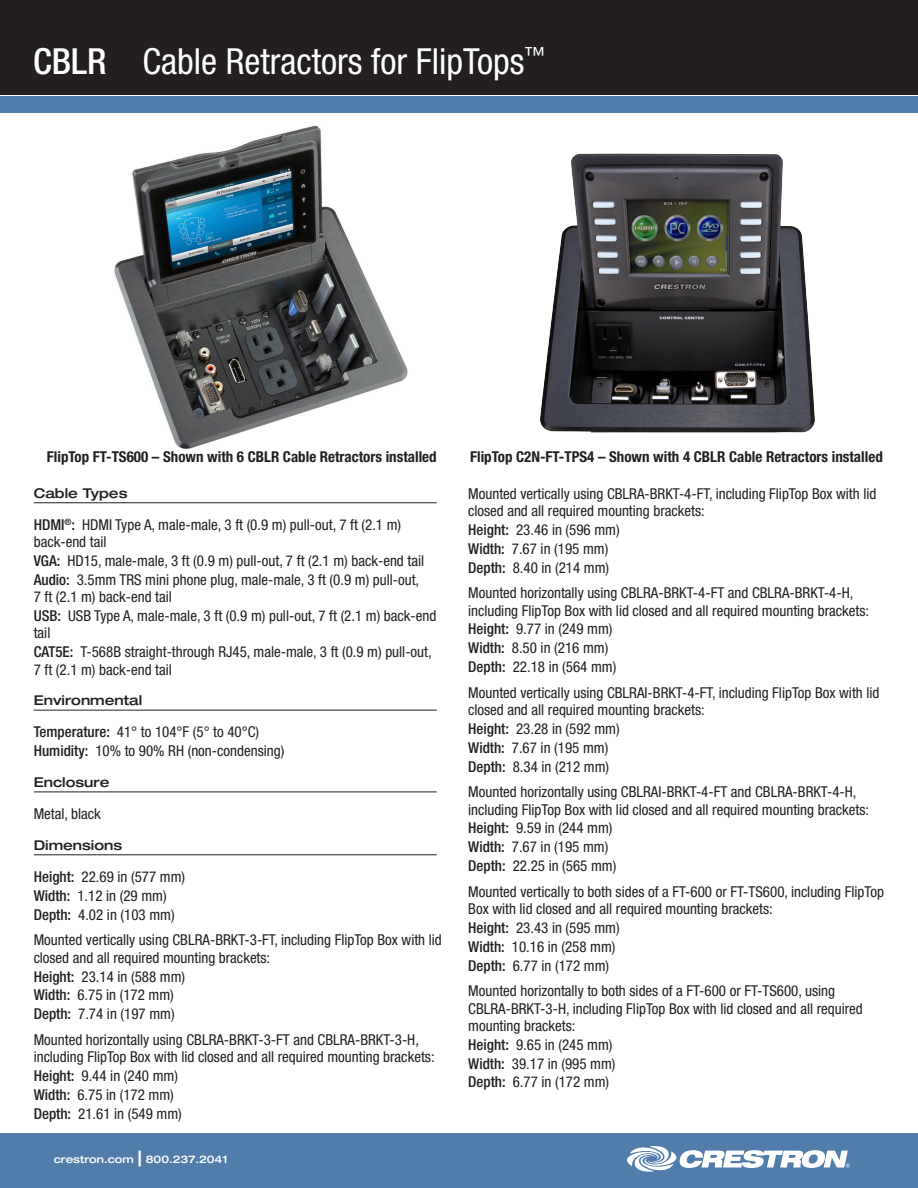
<style>
.page{position:relative;width:918px;height:1188px;background:#fff}
.page>*{position:absolute;margin:0;border:0;box-sizing:border-box;transform-origin:0 0}
.product_name_tagline{font:condensed 36px "Helvetica Neue LT Std";color:#fff}
.spec_description{font:condensed 15px/17.2px "Helvetica Neue LT Std";color:#231f20}
.bold_copy_headings{font:700 condensed 15px "Helvetica Neue LT Std";color:#231f20}
.spec_header{font:500 expanded 13.5px "Helvetica Neue LT Std";color:#231f20}
.t1{font:500 expanded 10.5px "Helvetica Neue LT Std";color:#fff}
.s1{font-weight:500}
.s2{font-size:21px}
</style>
<div class="page">
<div style="left:0;top:0;width:918px;height:94px;background:#231f20"></div>
<div style="left:0;top:96px;width:918px;height:16px;background:#517daa"></div>
<div style="left:0;top:1134px;width:918px;height:54px;background:#517daa"></div>
<svg style="left:627px;top:1146px;width:223px;height:26px"></svg>
<hr style="left:34px;top:502px;width:403px;height:1px;background:#231f20">
<hr style="left:34px;top:710px;width:403px;height:1px;background:#231f20">
<hr style="left:34px;top:792px;width:403px;height:1px;background:#231f20">
<hr style="left:34px;top:854px;width:403px;height:1px;background:#231f20">
<img style="left:114px;top:125px;width:294px;height:324px">
<img style="left:540px;top:154px;width:275px;height:278px">
<p class="product_name_tagline" style="left:33px;top:41px;width:513px"><span class="s1">CBLR</span> Cable Retractors for FlipTops<sup>™</sup></p>
<p class="bold_copy_headings" style="left:47px;top:448px;width:391px">FlipTop FT-TS600 – Shown with 6 CBLR Cable Retractors installed</p>
<p class="bold_copy_headings" style="left:470px;top:448px;width:414px">FlipTop C2N-FT-TPS4 – Shown with 4 CBLR Cable Retractors installed</p>
<p class="spec_header" style="left:34px;top:485px;width:95px">Cable Types</p>
<p class="spec_description" style="left:34px;top:516px;width:369px"><span class="s1">HDMI</span><sup>®</sup><span class="s1">:</span> HDMI Type A, male-male, 3 ft (0.9 m) pull-out, 7 ft (2.1 m) back-end tail</p>
<p class="spec_description" style="left:34px;top:552px;width:392px"><span class="s1">VGA:</span> HD15, male-male, 3 ft (0.9 m) pull-out, 7 ft (2.1 m) back-end tail</p>
<p class="spec_description" style="left:34px;top:571px;width:387px"><span class="s1">Audio:</span> 3.5mm TRS mini phone plug, male-male, 3 ft (0.9 m) pull-out,<br>7 ft (2.1 m) back-end tail</p>
<p class="spec_description" style="left:34px;top:607px;width:404px"><span class="s1">USB:</span> USB Type A, male-male, 3 ft (0.9 m) pull-out, 7 ft (2.1 m) back-end tail</p>
<p class="spec_description" style="left:34px;top:643px;width:399px"><span class="s1">CAT5E:</span> T-568B straight-through RJ45, male-male, 3 ft (0.9 m) pull-out,<br>7 ft (2.1 m) back-end tail</p>
<p class="spec_header" style="left:34px;top:692px;width:110px">Environmental</p>
<p class="spec_description" style="left:34px;top:723px;width:227px"><span class="s1">Temperature:</span> 41° to 104°F (5° to 40°C)</p>
<p class="spec_description" style="left:34px;top:742px;width:252px"><span class="s1">Humidity:</span> 10% to 90% RH (non-condensing)</p>
<p class="spec_header" style="left:34px;top:774px;width:77px">Enclosure</p>
<p class="spec_description" style="left:34px;top:805px;width:69px">Metal, black</p>
<p class="spec_header" style="left:34px;top:837px;width:90px">Dimensions</p>
<p class="spec_description" style="left:34px;top:868px;width:153px"><span class="s1">Height:</span> 22.69 in (577 mm)</p>
<p class="spec_description" style="left:34px;top:887px;width:134px"><span class="s1">Width:</span> 1.12 in (29 mm)</p>
<p class="spec_description" style="left:34px;top:906px;width:142px"><span class="s1">Depth:</span> 4.02 in (103 mm)</p>
<p class="spec_description" style="left:34px;top:931px;width:410px">Mounted vertically using CBLRA-BRKT-3-FT, including FlipTop Box with lid closed and all required mounting brackets:</p>
<p class="spec_description" style="left:34px;top:968px;width:153px"><span class="s1">Height:</span> 23.14 in (588 mm)</p>
<p class="spec_description" style="left:34px;top:986px;width:142px"><span class="s1">Width:</span> 6.75 in (172 mm)</p>
<p class="spec_description" style="left:34px;top:1005px;width:142px"><span class="s1">Depth:</span> 7.74 in (197 mm)</p>
<p class="spec_description" style="left:34px;top:1031px;width:402px">Mounted horizontally using CBLRA-BRKT-3-FT and CBLRA-BRKT-3-H, including FlipTop Box with lid closed and all required mounting brackets:</p>
<p class="spec_description" style="left:34px;top:1067px;width:146px"><span class="s1">Height:</span> 9.44 in (240 mm)</p>
<p class="spec_description" style="left:34px;top:1086px;width:142px"><span class="s1">Width:</span> 6.75 in (172 mm)</p>
<p class="spec_description" style="left:34px;top:1105px;width:150px"><span class="s1">Depth:</span> 21.61 in (549 mm)</p>
<p class="t1" style="left:54px;top:1153px;width:175px">crestron.com <span class="s2">|</span> 800.237.2041</p>
<p class="spec_description" style="left:468px;top:485px;width:410px">Mounted vertically using CBLRA-BRKT-4-FT, including FlipTop Box with lid closed and all required mounting brackets:</p>
<p class="spec_description" style="left:468px;top:521px;width:153px"><span class="s1">Height:</span> 23.46 in (596 mm)</p>
<p class="spec_description" style="left:468px;top:540px;width:142px"><span class="s1">Width:</span> 7.67 in (195 mm)</p>
<p class="spec_description" style="left:468px;top:559px;width:142px"><span class="s1">Depth:</span> 8.40 in (214 mm)</p>
<p class="spec_description" style="left:468px;top:584px;width:402px">Mounted horizontally using CBLRA-BRKT-4-FT and CBLRA-BRKT-4-H, including FlipTop Box with lid closed and all required mounting brackets:</p>
<p class="spec_description" style="left:468px;top:620px;width:146px"><span class="s1">Height:</span> 9.77 in (249 mm)</p>
<p class="spec_description" style="left:468px;top:639px;width:142px"><span class="s1">Width:</span> 8.50 in (216 mm)</p>
<p class="spec_description" style="left:468px;top:658px;width:150px"><span class="s1">Depth:</span> 22.18 in (564 mm)</p>
<p class="spec_description" style="left:468px;top:684px;width:413px">Mounted vertically using CBLRAI-BRKT-4-FT, including FlipTop Box with lid closed and all required mounting brackets:</p>
<p class="spec_description" style="left:468px;top:720px;width:153px"><span class="s1">Height:</span> 23.28 in (592 mm)</p>
<p class="spec_description" style="left:468px;top:739px;width:142px"><span class="s1">Width:</span> 7.67 in (195 mm)</p>
<p class="spec_description" style="left:468px;top:758px;width:142px"><span class="s1">Depth:</span> 8.34 in (212 mm)</p>
<p class="spec_description" style="left:468px;top:783px;width:402px">Mounted horizontally using CBLRAI-BRKT-4-FT and CBLRA-BRKT-4-H, including FlipTop Box with lid closed and all required mounting brackets:</p>
<p class="spec_description" style="left:468px;top:819px;width:146px"><span class="s1">Height:</span> 9.59 in (244 mm)</p>
<p class="spec_description" style="left:468px;top:838px;width:142px"><span class="s1">Width:</span> 7.67 in (195 mm)</p>
<p class="spec_description" style="left:468px;top:857px;width:150px"><span class="s1">Depth:</span> 22.25 in (565 mm)</p>
<p class="spec_description" style="left:468px;top:883px;width:417px">Mounted vertically to both sides of a FT-600 or FT-TS600, including FlipTop<br>Box with lid closed and all required mounting brackets:</p>
<p class="spec_description" style="left:468px;top:919px;width:153px"><span class="s1">Height:</span> 23.43 in (595 mm)</p>
<p class="spec_description" style="left:468px;top:938px;width:149px"><span class="s1">Width:</span> 10.16 in (258 mm)</p>
<p class="spec_description" style="left:468px;top:957px;width:142px"><span class="s1">Depth:</span> 6.77 in (172 mm)</p>
<p class="spec_description" style="left:468px;top:982px;width:396px">Mounted horizontally to both sides of a FT-600 or FT-TS600, using<br>CBLRA-BRKT-3-H, including FlipTop Box with lid closed and all required mounting brackets:</p>
<p class="spec_description" style="left:468px;top:1036px;width:146px"><span class="s1">Height:</span> 9.65 in (245 mm)</p>
<p class="spec_description" style="left:468px;top:1054px;width:149px"><span class="s1">Width:</span> 39.17 in (995 mm)</p>
<p class="spec_description" style="left:468px;top:1073px;width:142px"><span class="s1">Depth:</span> 6.77 in (172 mm)</p>
</div>
